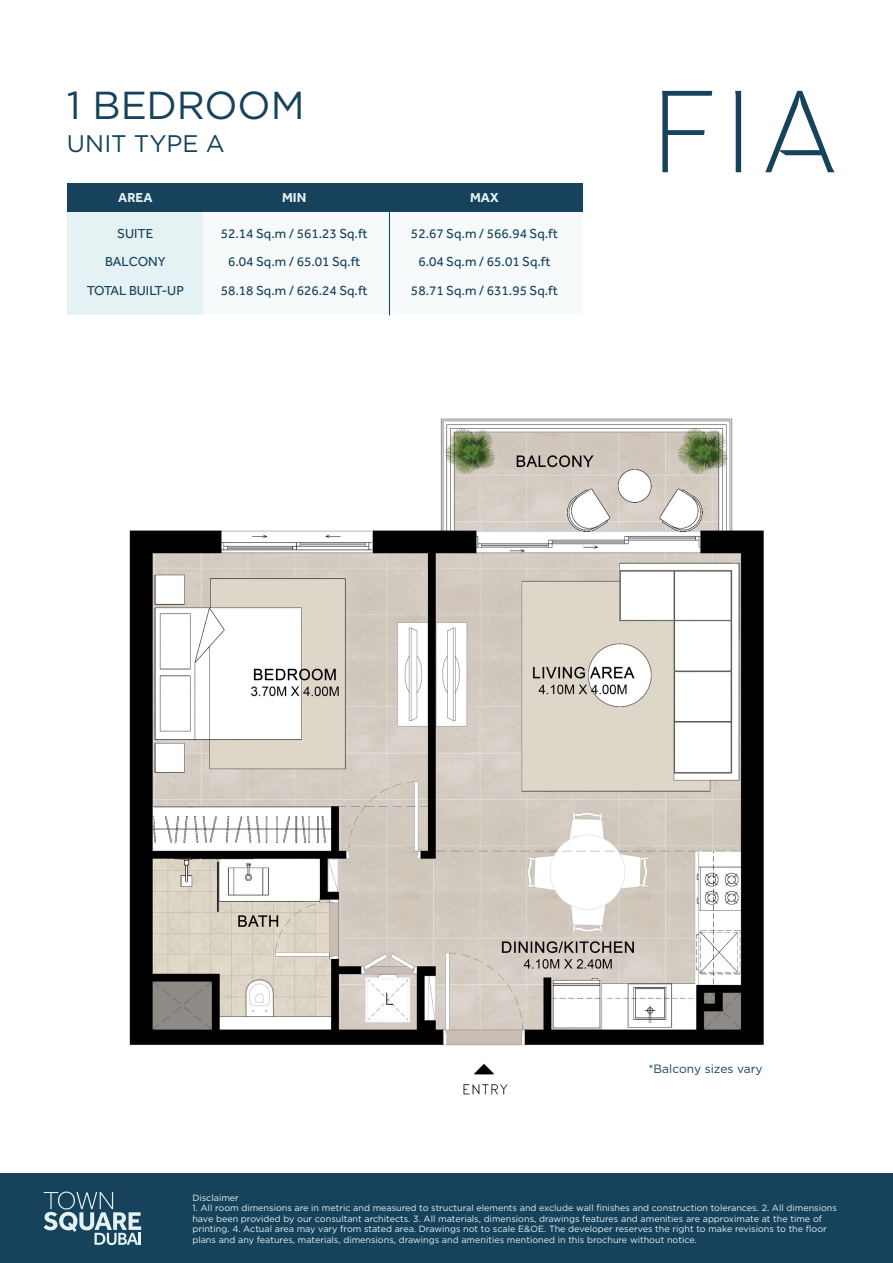
<style>
.page{position:relative;width:893px;height:1263px;background:#fff}
.page>*{position:absolute;margin:0;border:0;box-sizing:border-box;transform-origin:0 0}
.t1{font:39px "Gotham";letter-spacing:-.005em;color:#16425c}
.t2{font:24px "Gotham";color:#16425c}
.table-variables{font:13.5px "Effra";color:#16425c}
.table-variables-2{font:700 13.5px "Effra";color:#e5f2f3}
.t3{font:12px "Gotham";color:#16425c}
.t4{font:9px/10.5px "Gotham";color:#e5f2f3}
</style>
<div class="page">
<div style="left:0;top:1174px;width:893px;height:89px;background:#16425c"></div>
<svg style="left:44px;top:1191px;width:97px;height:54px"></svg>
<img style="left:129px;top:418px;width:635px;height:677px">
<div style="left:67px;top:184px;width:136px;height:131px;background:#e5f2f3"></div>
<div style="left:203px;top:184px;width:380px;height:131px;background:#f6fafb"></div>
<div style="left:67px;top:183px;width:516px;height:29px;background:#16425c"></div>
<hr style="left:389px;top:193px;width:1px;height:122px;background:#16425c">
<svg style="left:662px;top:91px;width:50px;height:81px"></svg>
<svg style="left:735px;top:91px;width:6px;height:81px"></svg>
<svg style="left:765px;top:91px;width:69px;height:81px"></svg>
<p class="t1" style="left:67px;top:80px;width:239px">1 BEDROOM</p>
<p class="t2" style="left:67px;top:129px;width:160px">UNIT TYPE A</p>
<p class="table-variables-2" style="left:118px;top:189px;width:36px">AREA</p>
<p class="table-variables" style="left:117px;top:225px;width:38px">SUITE</p>
<p class="table-variables" style="left:105px;top:254px;width:62px">BALCONY</p>
<p class="table-variables" style="left:87px;top:282px;width:99px">TOTAL BUILT-UP</p>
<p class="table-variables-2" style="left:282px;top:189px;width:26px">MIN</p>
<p class="table-variables" style="left:221px;top:225px;width:148px">52.14 Sq.m / 561.23 Sq.ft</p>
<p class="table-variables" style="left:228px;top:254px;width:134px">6.04 Sq.m / 65.01 Sq.ft</p>
<p class="table-variables" style="left:221px;top:282px;width:148px">58.18 Sq.m / 626.24 Sq.ft</p>
<p class="table-variables-2" style="left:470px;top:189px;width:30px">MAX</p>
<p class="table-variables" style="left:411px;top:225px;width:148px">52.67 Sq.m / 566.94 Sq.ft</p>
<p class="table-variables" style="left:418px;top:254px;width:134px">6.04 Sq.m / 65.01 Sq.ft</p>
<p class="table-variables" style="left:411px;top:282px;width:148px">58.71 Sq.m / 631.95 Sq.ft</p>
<p class="t3" style="left:648px;top:1061px;width:116px">*Balcony sizes vary</p>
<p class="t4" style="left:192px;top:1192px;width:48px">Disclaimer</p>
<p class="t4" style="left:192px;top:1203px;width:646px">1. All room dimensions are in metric and measured to structural elements and exclude wall finishes and construction tolerances. 2. All dimensions have been provided by our consultant architects. 3. All materials, dimensions, drawings features and amenities are approximate at the time of printing. 4. Actual area may vary from stated area. Drawings not to scale E&amp;OE. The developer reserves the right to make revisions to the floor plans and any features, materials, dimensions, drawings and amenities mentioned in this brochure without notice.</p>
</div>
